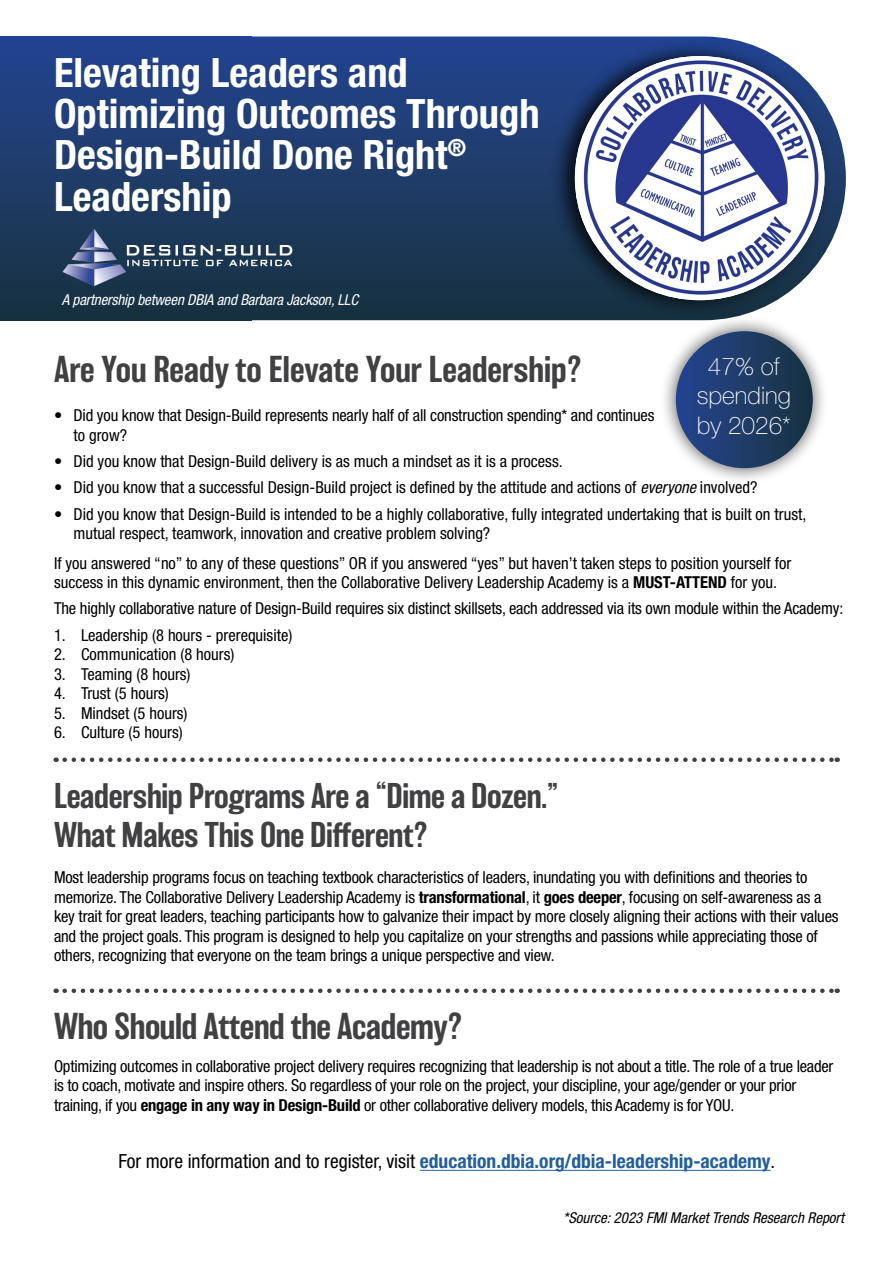
<style>
.page{position:relative;width:893px;height:1263px;background:#fff}
.page>*{position:absolute;margin:0;border:0;box-sizing:border-box;transform-origin:0 0}
.t1{font:700 condensed 40.5px/41.2px "Helvetica Neue LT Std";color:#fff}
.t2{font:500 34.5px "Balboa";letter-spacing:-.01em;color:#414042}
.t3{font:500 33px/39px "Balboa";letter-spacing:-.01em;color:#414042}
.t4{font:100 24.45px/29.2px "Helvetica Neue LT Std";color:#fff;text-align:center}
.t5{font:700 condensed 19.5px "Helvetica Neue LT Std";color:#215e9e}
.t6{font:condensed 16.5px/19.5px "Helvetica Neue LT Std";letter-spacing:-.01em;color:#000}
.t7{font:italic condensed 15px "Helvetica Neue LT Std";letter-spacing:-.01em;color:#fff}
.t8{font:italic condensed 15px "Helvetica Neue LT Std";color:#000}
.s1{font-style:italic}
.s2{font-weight:700}
.s3{font-weight:400;color:#000}
</style>
<div class="page">
<div style="left:0;top:37px;width:251px;height:283px;background:linear-gradient(to bottom,#244492,#18323f)"></div>
<svg style="left:251px;top:37px;width:595px;height:283px;background:#25416d"></svg>
<div style="left:660px;top:315px;width:169px;height:169px;background:#000;opacity:.55"></div>
<div style="left:676px;top:331px;width:137px;height:137px;background:linear-gradient(to right,#234491,#1a3340);border-radius:68px"></div>
<div style="left:549px;top:40px;width:283px;height:277px;background:#000;opacity:.8"></div>
<img style="left:575px;top:56px;width:249px;height:244px">
<svg style="left:65px;top:757px;width:773px;height:5px"></svg>
<svg style="left:65px;top:988px;width:773px;height:5px"></svg>
<hr style="left:420px;top:1170px;width:351px;height:1px;background:#215e9e">
<img style="left:61px;top:228px;width:235px;height:58px">
<h1 class="t1" style="left:54px;top:51px;width:487px">Elevating Leaders and<br>Optimizing Outcomes Through<br>Design-Build Done Right<sup>®<br></sup>Leadership</h1>
<p class="t7" style="left:62px;top:291px;width:298px">A partnership between DBIA and Barbara Jackson, LLC</p>
<h2 class="t2" style="left:54px;top:350px;width:530px">Are You Ready to Elevate Your Leadership?</h2>
<h3 class="t4" style="left:697px;top:352px;width:96px">47% of spending by 2026*</h3>
<p class="t6" style="left:74px;top:406px;width:582px;text-indent:-20px">• Did you know that Design-Build represents nearly half of all construction spending* and continues to grow?</p>
<p class="t6" style="left:54px;top:451px;width:510px">• Did you know that Design-Build delivery is as much a mindset as it is a process.</p>
<p class="t6" style="left:54px;top:478px;width:705px">• Did you know that a successful Design-Build project is defined by the attitude and actions of <span class="s1">everyone</span> involved?</p>
<p class="t6" style="left:74px;top:504px;width:734px;text-indent:-20px">• Did you know that Design-Build is intended to be a highly collaborative, fully integrated undertaking that is built on trust, mutual respect, teamwork, innovation and creative problem solving?</p>
<p class="t6" style="left:54px;top:553px;width:739px">If you answered “no” to any of these questions” OR if you answered “yes” but haven’t taken steps to position yourself for success in this dynamic environment, then the Collaborative Delivery Leadership Academy is a <span class="s2">MUST-ATTEND</span> for you.</p>
<p class="t6" style="left:54px;top:599px;width:791px">The highly collaborative nature of Design-Build requires six distinct skillsets, each addressed via its own module within the Academy:</p>
<p class="t6" style="left:54px;top:625px;width:240px">1. Leadership (8 hours - prerequisite)</p>
<p class="t6" style="left:54px;top:644px;width:182px">2. Communication (8 hours)</p>
<p class="t6" style="left:54px;top:664px;width:138px">3. Teaming (8 hours)</p>
<p class="t6" style="left:54px;top:683px;width:116px">4. Trust (5 hours)</p>
<p class="t6" style="left:54px;top:703px;width:135px">5. Mindset (5 hours)</p>
<p class="t6" style="left:54px;top:722px;width:130px">6. Culture (5 hours)</p>
<h3 class="t3" style="left:54px;top:776px;width:506px">Leadership Programs Are a “Dime a Dozen.”<br>What Makes This One Different?</h3>
<p class="t6" style="left:54px;top:868px;width:786px">Most leadership programs focus on teaching textbook characteristics of leaders, inundating you with definitions and theories to memorize. The Collaborative Delivery Leadership Academy is <span class="s2">transformational</span>, it <span class="s2">goes deeper</span>, focusing on self-awareness as a key trait for great leaders, teaching participants how to galvanize their impact by more closely aligning their actions with their values and the project goals. This program is designed to help you capitalize on your strengths and passions while appreciating those of others, recognizing that everyone on the team brings a unique perspective and view.</p>
<h2 class="t2" style="left:54px;top:1007px;width:410px">Who Should Attend the Academy?</h2>
<p class="t6" style="left:54px;top:1056px;width:781px">Optimizing outcomes in collaborative project delivery requires recognizing that leadership is not about a title. The role of a true leader is to coach, motivate and inspire others. So regardless of your role on the project, your discipline, your age/gender or your prior training, if you <span class="s2">engage in any way in Design-Build</span> or other collaborative delivery models, this Academy is for YOU.</p>
<p class="t5" style="left:118px;top:1150px;width:658px"><span class="s3">For more information and to register, visit</span> education.dbia.org/dbia-leadership-academy<span class="s3">.</span></p>
<p class="t8" style="left:563px;top:1209px;width:282px">*Source: 2023 FMI Market Trends Research Report</p>
</div>
